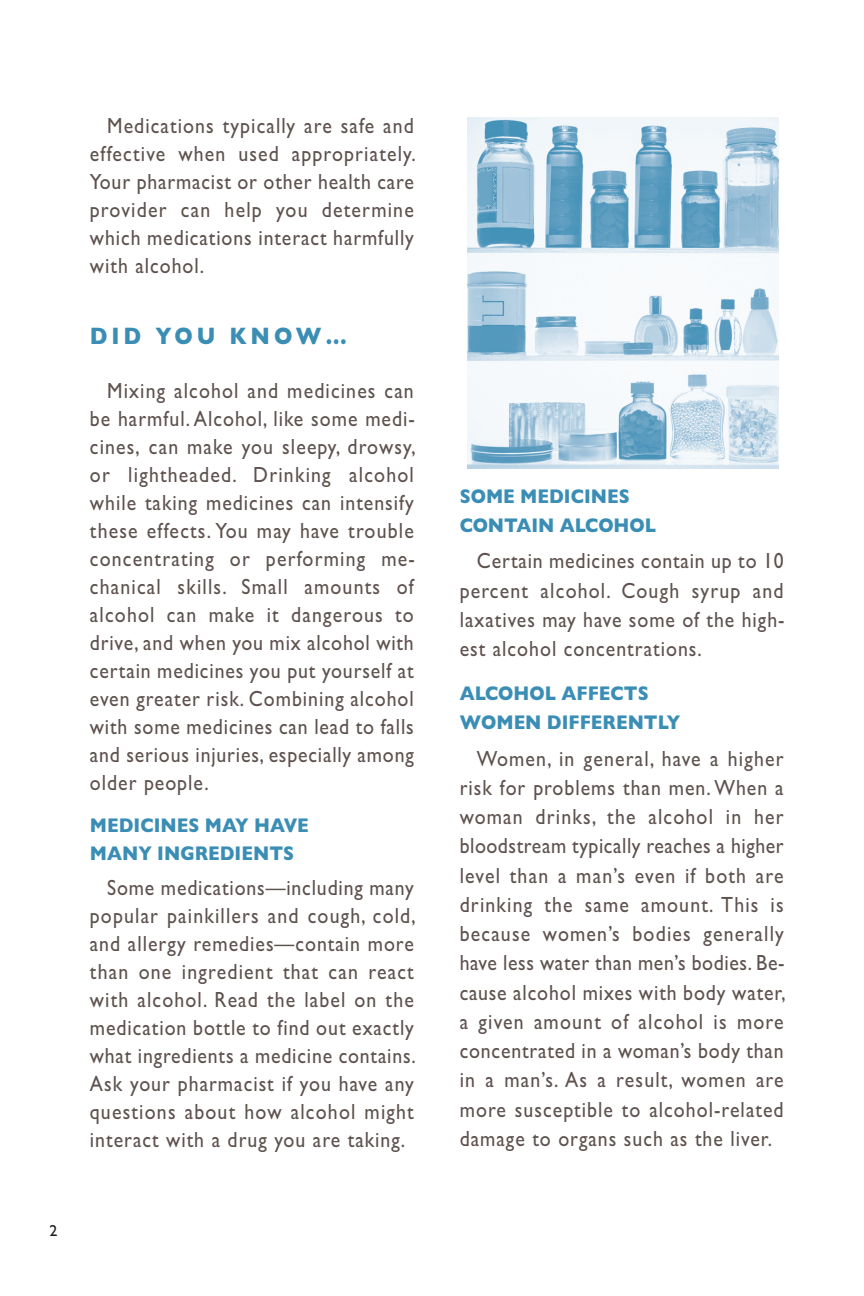
<style>
.page{position:relative;width:864px;height:1296px;background:#fff}
.page>*{position:absolute;margin:0;border:0;box-sizing:border-box;transform-origin:0 0}
.t1{font:700 24px "Gill Sans";letter-spacing:.18em;color:#3a8db4;scale:.9 1}
.t2{font:22px/28px "Gill Sans";letter-spacing:.05em;color:#5e524f;text-align:justify;scale:.9 1}
.t3{font:700 20px/29.2px "Gill Sans";color:#3a8db4;scale:.9 1}
.t4{font:16px "Gill Sans";color:#231f20}
</style>
<div class="page">
<img style="left:468px;top:117px;width:310px;height:351px">
<p class="t4" style="left:49px;top:1221px;width:9px">2</p>
<p class="t2" style="left:90px;top:111px;width:364px;text-indent:17px">Medications typically are safe and effective when used appropriately.<br>Your pharmacist or other health care provider can help you determine which medications interact harmfully with alcohol.</p>
<h2 class="t1" style="left:90px;top:322px;width:287px">DID YOU KNOW…</h2>
<p class="t2" style="left:90px;top:376px;width:364px;text-indent:17px">Mixing alcohol and medicines can be harmful. Alcohol, like some medi&shy;cines, can make you sleepy, drowsy, or lightheaded. Drinking alcohol while taking medicines can intensify these effects. You may have trouble concentrating or performing me&shy;chanical skills. Small amounts of alcohol can make it dangerous to drive, and when you mix alcohol with certain medicines you put yourself at even greater risk. Combining alcohol with some medicines can lead to falls and serious injuries, especially among older people.</p>
<h3 class="t3" style="left:90px;top:811px;width:232px;line-height:28px">M DICIN S MAY HAV<br>MANY INGR DI NTS</h3>
<p class="t2" style="left:90px;top:874px;width:364px;text-indent:17px">Some medications—including many popular painkillers and cough, cold, and allergy remedies—contain more than one ingredient that can react with alcohol. Read the label on the medication bottle to find out exactly what ingredients a medicine contains.<br>Ask your pharmacist if you have any questions about how alcohol might interact with a drug you are taking.</p>
<h3 class="t3" style="left:460px;top:481px;width:220px">SOM M DICIN S<br>CONTAIN ALCOHOL</h3>
<p class="t2" style="left:460px;top:546px;width:363px;line-height:29.2px;text-align:left;text-indent:17px">Certain medicines contain up to 1 percent alcohol. Cough syrup and laxatives may have some of the high&shy;est alcohol concentrations.</p>
<h3 class="t3" style="left:460px;top:678px;width:247px">ALCOHOL AFF CTS<br>WOM N DIFF R NTLY</h3>
<p class="t2" style="left:460px;top:743px;width:364px;line-height:29.2px;text-indent:17px">Women, in general, have a higher risk for problems than men. When a woman drinks, the alcohol in her bloodstream typically reaches a higher level than a man’s even if both are drinking the same amount. This is because women’s bodies generally have less water than men’s bodies. Be&shy;cause alcohol mixes with body water, a given amount of alcohol is more concentrated in a woman’s body than in a man’s. As a result, women are more susceptible to alcohol-related damage to organs such as the liver.</p>
</div>
